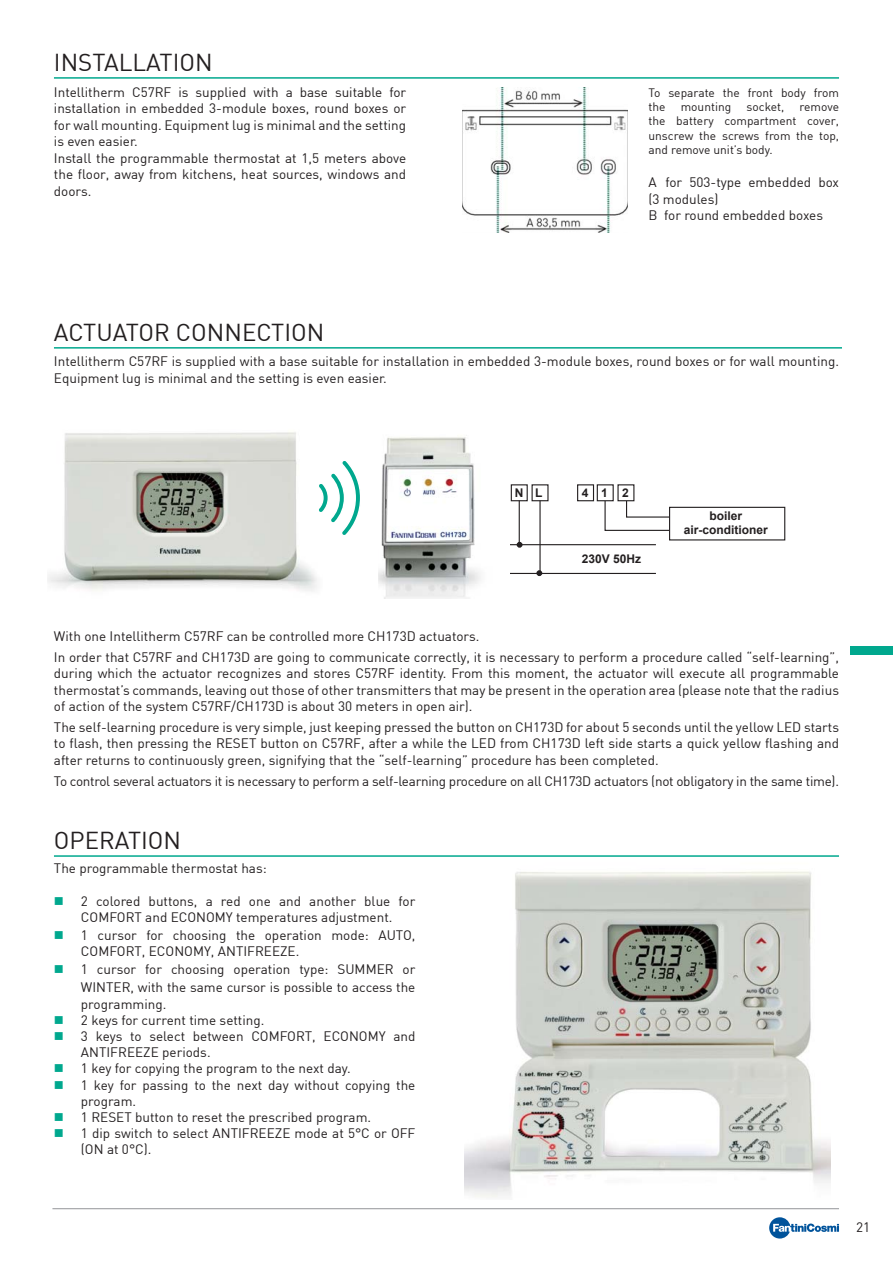
<style>
.page{position:relative;width:893px;height:1263px;background:#fff}
.page>*{position:absolute;margin:0;border:0;box-sizing:border-box;transform-origin:0 0}
.t1{font:24px "DIN";color:#231f20}
.t2{font:13.5px/16.5px "DIN";color:#231f20}
.t3{font:13.5px "DIN";letter-spacing:-.02em;color:#231f20}
.t4{font:12px/14.4px "DIN";color:#231f20}
.t5{font:700 12px/14.4px "Arial";color:#231f20;text-align:center}
.s1{color:#00a88e}
</style>
<div class="page">
<div style="left:850px;top:646px;width:43px;height:9px;background:#00a88e"></div>
<hr style="left:52px;top:1208px;width:787px;height:1px;background:#939598">
<svg style="left:769px;top:1217px;width:70px;height:22px"></svg>
<img style="left:465px;top:871px;width:366px;height:327px">
<img style="left:47px;top:432px;width:270px;height:159px">
<hr style="left:54px;top:77px;width:785px;height:2px;background:#00a88e">
<hr style="left:54px;top:347px;width:788px;height:2px;background:#00a88e">
<div style="left:511px;top:484px;width:17px;height:17px;border:1px solid #231f20"></div>
<div style="left:577px;top:484px;width:17px;height:17px;border:1px solid #231f20"></div>
<div style="left:597px;top:484px;width:17px;height:17px;border:1px solid #231f20"></div>
<hr style="left:519px;top:501px;width:1px;height:44px;background:#231f20">
<hr style="left:502px;top:544px;width:154px;height:1px;background:#231f20">
<hr style="left:502px;top:573px;width:154px;height:1px;background:#231f20">
<hr style="left:539px;top:501px;width:2px;height:73px;background:#231f20">
<svg style="left:517px;top:542px;width:5px;height:6px"></svg>
<svg style="left:536px;top:570px;width:6px;height:6px"></svg>
<svg style="left:604px;top:500px;width:92px;height:31px"></svg>
<div style="left:669px;top:507px;width:116px;height:33px;background:#fff"></div>
<div style="left:669px;top:507px;width:116px;height:34px;border:1px solid #231f20"></div>
<hr style="left:54px;top:855px;width:785px;height:2px;background:#00a88e">
<img style="left:462px;top:88px;width:166px;height:144px">
<svg style="left:316px;top:458px;width:44px;height:78px"></svg>
<img style="left:378px;top:437px;width:131px;height:162px">
<h1 class="t1" style="left:54px;top:48px;width:160px">INSTALLATION</h1>
<p class="t2" style="left:54px;top:83px;width:354px">Intellitherm C57RF is supplied with a base suitable for installation in embedded 3-module boxes, round boxes or for wall mounting. Equipment lug is minimal and the setting is even easier.<br>Install the programmable thermostat at 1,5 meters above the floor, away from kitchens, heat sources, windows and doors.</p>
<p class="t4" style="left:648px;top:85px;width:192px">To separate the front body from the</p>
<p class="t4" style="left:681px;top:99px;width:52px">mounting</p>
<p class="t4" style="left:746px;top:99px;width:39px">socket,</p>
<p class="t4" style="left:648px;top:99px;width:192px;text-align:justify;text-indent:151px">remove the battery compartment cover, unscrew the screws from the top, and remove unit’s body.</p>
<p class="t2" style="left:648px;top:174px;width:192px">A for 503-type embedded box (3 modules)<br>B for round embedded boxes</p>
<h1 class="t1" style="left:54px;top:317px;width:272px">ACTUATOR CONNECTION</h1>
<p class="t2" style="left:54px;top:353px;width:786px">Intellitherm C57RF is supplied with a base suitable for installation in embedded 3-module boxes, round boxes or for wall mounting.<br>Equipment lug is minimal and the setting is even easier.</p>
<p class="t5" style="left:515px;top:486px;width:29px">N L</p>
<p class="t5" style="left:582px;top:486px;width:8px">4</p>
<p class="t5" style="left:601px;top:486px;width:29px">1 2</p>
<p class="t5" style="left:582px;top:552px;width:61px">230V 50Hz</p>
<p class="t5" style="left:684px;top:509px;width:86px">boiler air-conditioner</p>
<p class="t2" style="left:54px;top:625px;width:786px;line-height:20.7px">With one Intellitherm C57RF can be controlled more CH173D actuators.<br>In order that C57RF and CH173D are going to communicate correctly, it is necessary to perform a procedure called “self-learning”,</p>
<p class="t2" style="left:54px;top:665px;width:786px;text-align:justify">during which the actuator recognizes and stores C57RF identity. From this moment, the actuator will execute all programmable thermostat’s commands, leaving out those of other transmitters that may be present in the operation area (please note that the radius of action of the system C57RF/CH173D is about 30 meters in open air).</p>
<p class="t2" style="left:54px;top:718px;width:786px;text-align:justify">The self-learning procedure is very simple, just keeping pressed the button on CH173D for about 5 seconds until the yellow LED starts to flash, then pressing the RESET button on C57RF, after a while the LED from CH173D left side starts a quick yellow flashing and after returns to continuously green, signifying that the “self-learning” procedure has been completed.</p>
<p class="t3" style="left:54px;top:772px;width:786px">To control several actuators it is necessary to perform a self-learning procedure on all CH173D actuators (not obligatory in the same time).</p>
<h1 class="t1" style="left:54px;top:826px;width:129px">OPERATION</h1>
<p class="t2" style="left:54px;top:860px;width:214px">The programmable thermostat has:</p>
<p class="t2" style="left:54px;top:893px;width:363px;text-align:center"><span class="s1">■</span> 2 colored buttons, a red one and another blue for<br>COMFORT and ECONOMY temperatures adjustment.</p>
<p class="t2" style="left:81px;top:927px;width:336px;text-indent:-27px"><span class="s1">■</span> 1 cursor for choosing the operation mode: AUTO,<br>COMFORT, ECONOMY, ANTIFREEZE.</p>
<p class="t2" style="left:54px;top:960px;width:363px;line-height:18px;text-align:right"><span class="s1">■</span> 1 cursor for choosing operation type: SUMMER or<br>WINTER, with the same cursor is possible to access the</p>
<p class="t2" style="left:81px;top:995px;width:87px">programming.</p>
<p class="t2" style="left:54px;top:1011px;width:212px"><span class="s1">■</span> 2 keys for current time setting.</p>
<p class="t2" style="left:81px;top:1028px;width:336px;text-indent:-27px"><span class="s1">■</span> 3 keys to select between COMFORT, ECONOMY and<br>ANTIFREEZE periods.</p>
<p class="t2" style="left:54px;top:1060px;width:298px"><span class="s1">■</span> 1 key for copying the program to the next day.</p>
<p class="t2" style="left:81px;top:1076px;width:336px;text-indent:-27px"><span class="s1">■</span> 1 key for passing to the next day without copying the program.</p>
<p class="t2" style="left:54px;top:1109px;width:319px"><span class="s1">■</span> 1 RESET button to reset the prescribed program.</p>
<p class="t2" style="left:81px;top:1125px;width:336px;text-indent:-27px"><span class="s1">■</span> 1 dip switch to select ANTIFREEZE mode at 5°C or OFF (ON at 0°C).</p>
<p class="t2" style="left:856px;top:1218px;width:16px">21</p>
</div>
